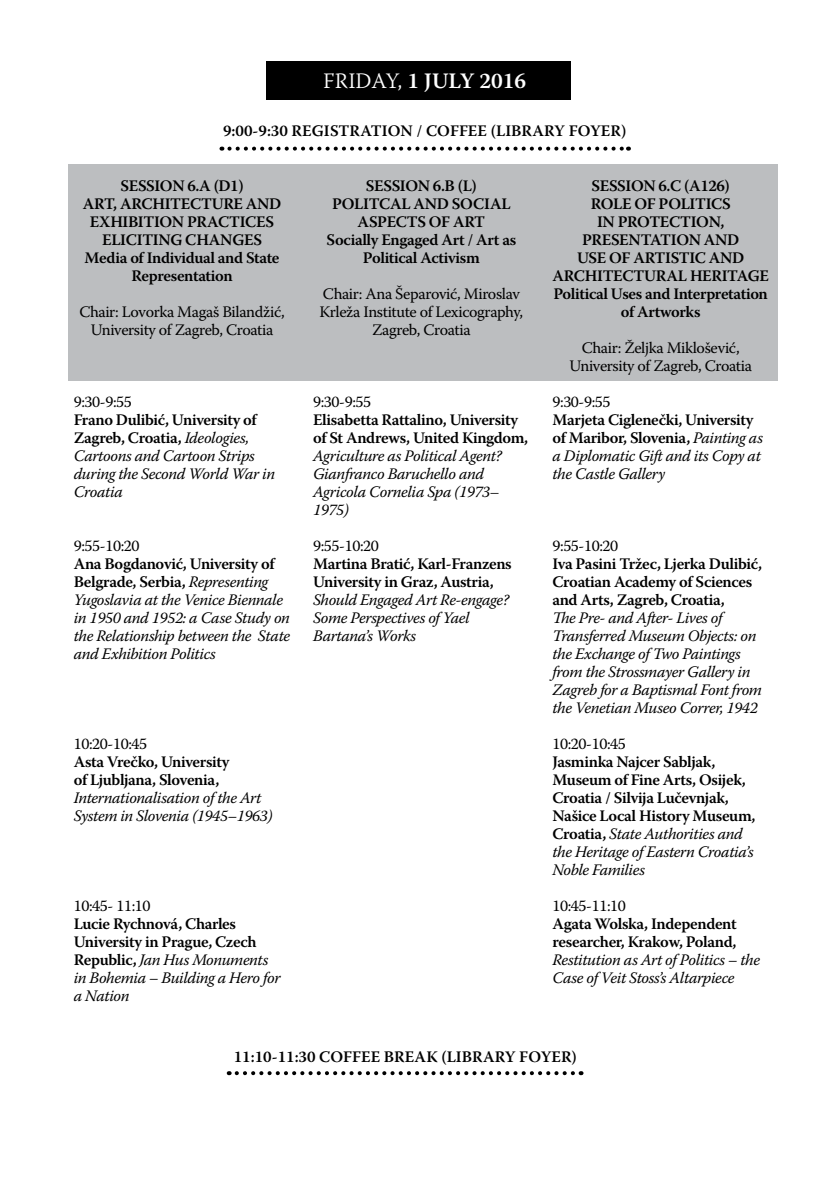
<style>
.page{position:relative;width:840px;height:1191px;background:#fff}
.page>*{position:absolute;margin:0;border:0;box-sizing:border-box;transform-origin:0 0}
.t1{font:600 22px "Warnock Pro";color:#fff}
.t2{font:600 16px/18px "Warnock Pro";letter-spacing:-.025em;color:#000}
.t3{font:italic 16px/18px "Warnock Pro";letter-spacing:-.025em;color:#000}
.t4{font:16px/18px "Warnock Pro";letter-spacing:-.025em;color:#000;text-align:center}
.t5{font:600 16px "Warnock Pro";color:#000}
.s1{font-weight:300}
.s2{font-weight:600;font-style:normal}
.s3{font-weight:400;font-style:italic}
.s4{font-weight:300;font-style:normal}
</style>
<div class="page">
<div style="left:68px;top:164px;width:708px;height:217px;background:#bcbec0"></div>
<div style="left:266px;top:62px;width:304px;height:38px;background:#000"></div>
<svg style="left:236px;top:1071px;width:345px;height:4px"></svg>
<svg style="left:229px;top:147px;width:399px;height:4px"></svg>
<h1 class="t1" style="left:323px;top:68px;width:204px"><span class="s1">FRIDAY,</span> 1 JULY 2016</h1>
<p class="t5" style="left:223px;top:122px;width:404px">9:00-9:30 REGISTRATION / COFFEE (LIBRARY FOYER)</p>
<p class="t2" style="left:83px;top:177px;width:200px;text-align:center">SESSION 6.A (D1)<br>ART, ARCHITECTURE AND<br>EXHIBITION PRACTICES<br>ELICITING CHANGES<br>Media of Individual and State<br>Representation</p>
<p class="t4" style="left:79px;top:303px;width:207px">Chair: Lovorka Magaš Bilandžić,<br>University of Zagreb, Croatia</p>
<p class="t4" style="left:74px;top:393px;width:60px">9:30-9:55</p>
<p class="t3" style="left:74px;top:411px;width:203px"><span class="s2">Frano Dulibić, University of<br>Zagreb, Croatia,</span> Ideologies,<br>Cartoons and Cartoon Strips during the Second World War in<br>Croatia</p>
<p class="t4" style="left:74px;top:537px;width:67px">9:55-10:20</p>
<p class="t3" style="left:74px;top:555px;width:218px"><span class="s2">Ana Bogdanović, University of<br>Belgrade, Serbia,</span> Representing<br>Yugoslavia at the Venice Biennale in 1950 and 1952: a Case Study on the Relationship between the State and Exhibition Politics</p>
<p class="t4" style="left:74px;top:735px;width:75px">10:20-10:45</p>
<p class="t2" style="left:74px;top:753px;width:157px">Asta Vrečko, University of Ljubljana, Slovenia,</p>
<p class="t3" style="left:74px;top:789px;width:200px">Internationalisation of the Art<br>System in Slovenia (1945–1963)</p>
<p class="t4" style="left:74px;top:897px;width:78px">10:45- 11:10</p>
<p class="t2" style="left:74px;top:915px;width:208px">Lucie Rychnová, Charles<br>University in Prague, Czech<br>Republic, <span class="s3">Jan Hus Monuments in Bohemia – Building a Hero for a Nation</span></p>
<p class="t2" style="left:326px;top:177px;width:191px;text-align:center">SESSION 6.B (L)<br>POLITCAL AND SOCIAL<br>ASPECTS OF ART<br>Socially Engaged Art / Art as<br>Political Activism</p>
<p class="t4" style="left:319px;top:285px;width:205px">Chair: Ana Šeparović, Miroslav<br>Krleža Institute of Lexicography,<br>Zagreb, Croatia</p>
<p class="t4" style="left:313px;top:393px;width:60px">9:30-9:55</p>
<p class="t2" style="left:313px;top:411px;width:216px">Elisabetta Rattalino, University of St Andrews, United Kingdom,</p>
<p class="t3" style="left:313px;top:447px;width:190px">Agriculture as Political Agent?<br>Gianfranco Baruchello and<br>Agricola Cornelia Spa (1973<span class="s4">–<br></span>1975)</p>
<p class="t4" style="left:313px;top:537px;width:67px">9:55-10:20</p>
<p class="t2" style="left:313px;top:555px;width:200px">Martina Bratić, Karl-Franzens<br>University in Graz, Austria,</p>
<p class="t3" style="left:313px;top:591px;width:197px">Should Engaged Art Re-engage?<br>Some Perspectives of Yael<br>Bartana’s Works</p>
<p class="t2" style="left:552px;top:177px;width:218px;text-align:center">SESSION 6.C (A126)<br>ROLE OF POLITICS<br>IN PROTECTION,<br>PRESENTATION AND<br>USE OF ARTISTIC AND<br>ARCHITECTURAL HERITAGE<br>Political Uses and Interpretation of Artworks</p>
<p class="t4" style="left:569px;top:339px;width:184px">Chair: Željka Miklošević,<br>University of Zagreb, Croatia</p>
<p class="t4" style="left:552px;top:393px;width:60px">9:30-9:55</p>
<p class="t3" style="left:552px;top:411px;width:212px"><span class="s2">Marjeta Ciglenečki, University of Maribor, Slovenia,</span> Painting as a Diplomatic Gift and its Copy at the Castle Gallery</p>
<p class="t4" style="left:552px;top:537px;width:67px">9:55-10:20</p>
<p class="t2" style="left:552px;top:555px;width:211px">Iva Pasini Tržec, Ljerka Dulibić,<br>Croatian Academy of Sciences and Arts, Zagreb, Croatia,</p>
<p class="t3" style="left:552px;top:609px;width:211px">The Pre- and After- Lives of<br>Transferred Museum Objects: on the Exchange of Two Paintings from the Strossmayer Gallery in<br>Zagreb for a Baptismal Font from the Venetian Museo Correr, 1942</p>
<p class="t4" style="left:552px;top:735px;width:75px">10:20-10:45</p>
<p class="t2" style="left:552px;top:753px;width:204px">Jasminka Najcer Sabljak,<br>Museum of Fine Arts, Osijek,<br>Croatia / Silvija Lučevnjak,<br>Našice Local History Museum,<br>Croatia, <span class="s3">State Authorities and the Heritage of Eastern Croatia’s<br>Noble Families</span></p>
<p class="t4" style="left:552px;top:897px;width:75px">10:45-11:10</p>
<p class="t2" style="left:552px;top:915px;width:185px">Agata Wolska, Independent researcher, Krakow, Poland,</p>
<p class="t3" style="left:552px;top:951px;width:209px">Restitution as Art of Politics – the<br>Case of Veit Stoss’s Altarpiece</p>
<p class="t5" style="left:234px;top:1046px;width:344px">11:10-11:30 COFFEE BREAK (LIBRARY FOYER)</p>
</div>
